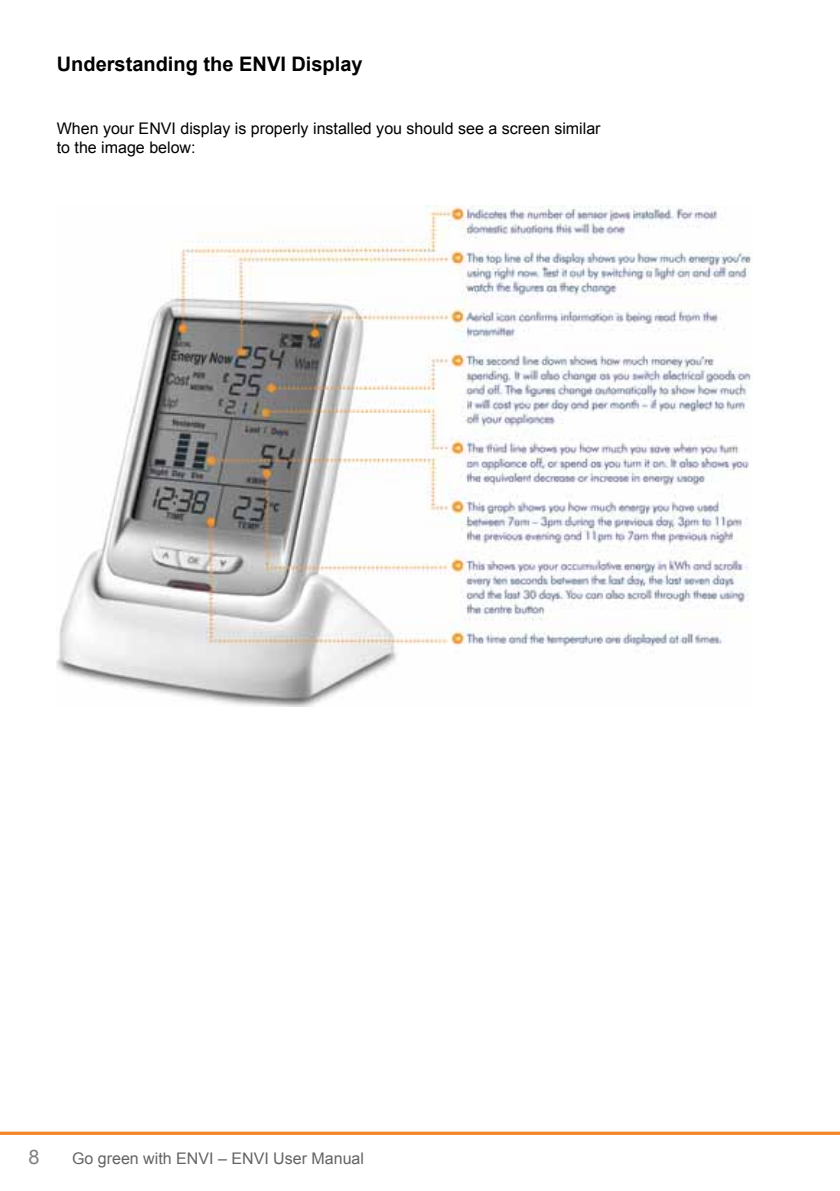
<style>
.page{position:relative;width:840px;height:1191px;background:#fff}
.page>*{position:absolute;margin:0;border:0;box-sizing:border-box;transform-origin:0 0}
.t1{font:700 20px "Arial";color:#000}
.t2{font:20px "Arial";color:#808285}
.t3{font:16px/19.2px "Arial";color:#000}
.t4{font:16px "Arial";color:#636466}
</style>
<div class="page">
<svg style="left:0;top:1131px;width:839px;height:4px;background:#f69b4f"></svg>
<img style="left:57px;top:205px;width:694px;height:501px">
<p class="t1" style="left:57px;top:51px;width:307px">Understanding the ENVI Display</p>
<p class="t3" style="left:57px;top:119px;width:545px">When your ENVI display is properly installed you should see a screen similar to the image below:</p>
<p class="t2" style="left:28px;top:1144px;width:13px">8</p>
<p class="t4" style="left:72px;top:1148px;width:293px">Go green with ENVI – ENVI User Manual</p>
</div>
